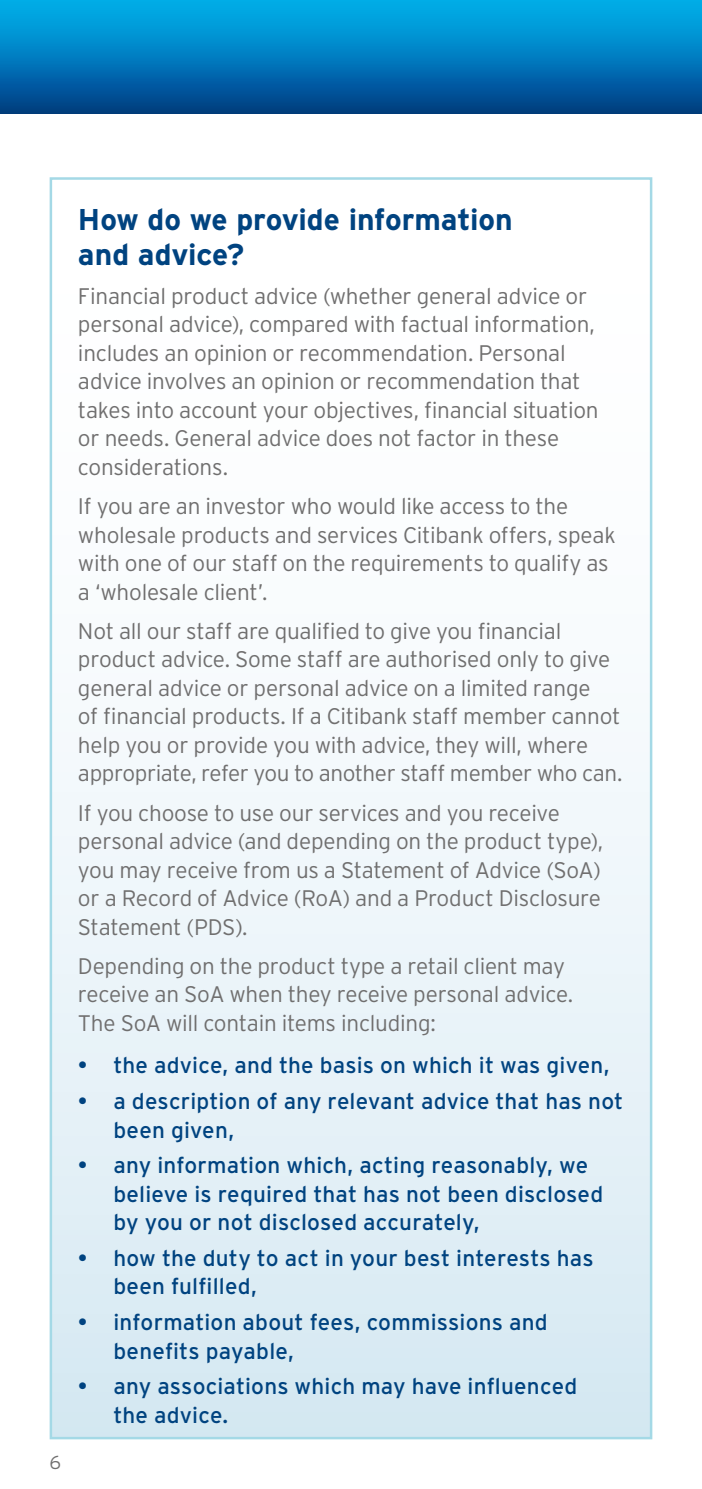
<style>
.page{position:relative;width:702px;height:1489px;background:#fff}
.page>*{position:absolute;margin:0;border:0;box-sizing:border-box;transform-origin:0 0}
.t1{font:700 30px/35px "Interstate";letter-spacing:-.005em;color:#004380}
.t2{font:300 22.5px/28.5px "Interstate";letter-spacing:-.01em;color:#706f6f}
.t3{font:22.5px/28.5px "Interstate";letter-spacing:.01em;color:#004380}
.t4{font:300 18.75px "Interstate";color:#706f6f}
</style>
<div class="page">
<div style="left:0;top:0;width:702px;height:113px;background:linear-gradient(to bottom,#00b6f2,#003f87)"></div>
<div style="left:51px;top:178px;width:600px;height:1259px;background:linear-gradient(to bottom,#fff,#d9eaf3)"></div>
<p class="t4" style="left:50px;top:1451px;width:13px">6</p>
<h1 class="t1" style="left:78px;top:201px;width:436px">How do we provide information and advice?</h1>
<p class="t2" style="left:78px;top:281px;width:522px">Financial product advice (whether general advice or personal advice), compared with factual information, includes an opinion or recommendation. Personal advice involves an opinion or recommendation that takes into account your objectives, financial situation or needs. General advice does not factor in these considerations.</p>
<p class="t2" style="left:78px;top:491px;width:539px">If you are an investor who would like access to the wholesale products and services Citibank offers, speak with one of our staff on the requirements to qualify as a ‘wholesale client’.</p>
<p class="t2" style="left:78px;top:616px;width:546px">Not all our staff are qualified to give you financial product advice. Some staff are authorised only to give general advice or personal advice on a limited range<br>of financial products. If a Citibank staff member cannot help you or provide you with advice, they will, where appropriate, refer you to another staff member who can.</p>
<p class="t2" style="left:78px;top:798px;width:526px">If you choose to use our services and you receive personal advice (and depending on the product type), you may receive from us a Statement of Advice (SoA) or a Record of Advice (RoA) and a Product Disclosure Statement (PDS).</p>
<p class="t2" style="left:78px;top:951px;width:497px">Depending on the product type a retail client may receive an SoA when they receive personal advice.<br>The SoA will contain items including:</p>
<p class="t3" style="left:78px;top:1051px;width:533px">• the advice, and the basis on which it was given,</p>
<p class="t3" style="left:113px;top:1086px;width:511px;text-indent:-35px">• a description of any relevant advice that has not been given,</p>
<p class="t3" style="left:113px;top:1150px;width:491px;text-indent:-35px">• any information which, acting reasonably, we believe is required that has not been disclosed by you or not disclosed accurately,</p>
<p class="t3" style="left:113px;top:1243px;width:482px;text-indent:-35px">• how the duty to act in your best interests has been fulfilled,</p>
<p class="t3" style="left:113px;top:1307px;width:436px;text-indent:-35px">• information about fees, commissions and benefits payable,</p>
<p class="t3" style="left:113px;top:1371px;width:465px;text-indent:-35px">• any associations which may have influenced the advice.</p>
</div>
